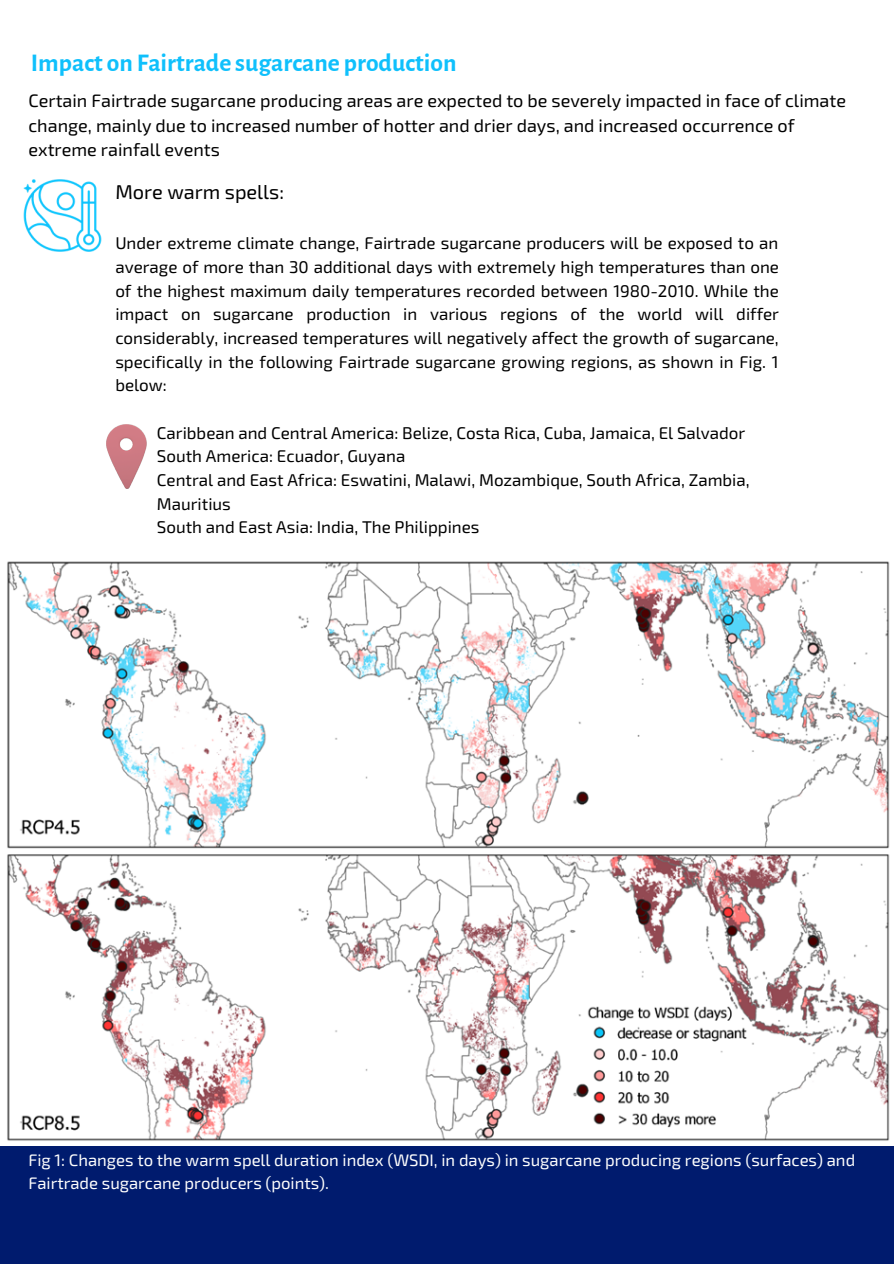
<style>
.page{position:relative;width:894px;height:1264px;background:#fff}
.page>*{position:absolute;margin:0;border:0;box-sizing:border-box;transform-origin:0 0}
.t1{font:700 25.5px "Alegreya Sans";color:#0fc0fc}
.t2{font:19.95px "Exo 2";color:#000}
.t3{font:18px/24.8px "Exo 2";color:#000}
.t4{font:16.95px/23.7px "Exo 2";color:#000;text-align:justify}
.t5{font:16.65px/22.5px "Exo 2";color:#fdfdfd}
</style>
<div class="page">
<img style="left:23px;top:179px;width:79px;height:73px">
<img style="left:107px;top:424px;width:39px;height:65px">
<div style="left:0;top:835px;width:893px;height:428px;background:#001b6e"></div>
<img style="left:0;top:561px;width:893px;height:584px">
<p class="t1" style="left:31px;top:50px;width:427px">Impact on Fairtrade sugarcane production</p>
<p class="t3" style="left:28px;top:87px;width:818px">Certain Fairtrade sugarcane producing areas are expected to be severely impacted in face of climate change, mainly due to increased number of hotter and drier days, and increased occurrence of extreme rainfall events</p>
<p class="t2" style="left:115px;top:179px;width:170px">More warm spells:</p>
<p class="t4" style="left:115px;top:231px;width:665px">Under extreme climate change, Fairtrade sugarcane producers will be exposed to an average of more than 30 additional days with extremely high temperatures than one of the highest maximum daily temperatures recorded between 1980-2010. While the impact on sugarcane production in various regions of the world will differ considerably, increased temperatures will negatively affect the growth of sugarcane, specifically in the following Fairtrade sugarcane growing regions, as shown in Fig. 1 below:</p>
<p class="t4" style="left:157px;top:420px;width:589px">Caribbean and Central America: Belize, Costa Rica, Cuba, Jamaica, El Salvador</p>
<p class="t4" style="left:157px;top:443px;width:250px">South America: Ecuador, Guyana</p>
<p class="t4" style="left:157px;top:467px;width:594px">Central and East Africa: Eswatini, Malawi, Mozambique, South Africa, Zambia,</p>
<p class="t4" style="left:157px;top:491px;width:75px">Mauritius</p>
<p class="t4" style="left:157px;top:514px;width:324px">South and East Asia: India, The Philippines</p>
<p class="t5" style="left:28px;top:1148px;width:828px">Fig 1: Changes to the warm spell duration index (WSDI, in days) in sugarcane producing regions (surfaces) and<br>Fairtrade sugarcane producers (points).</p>
</div>
